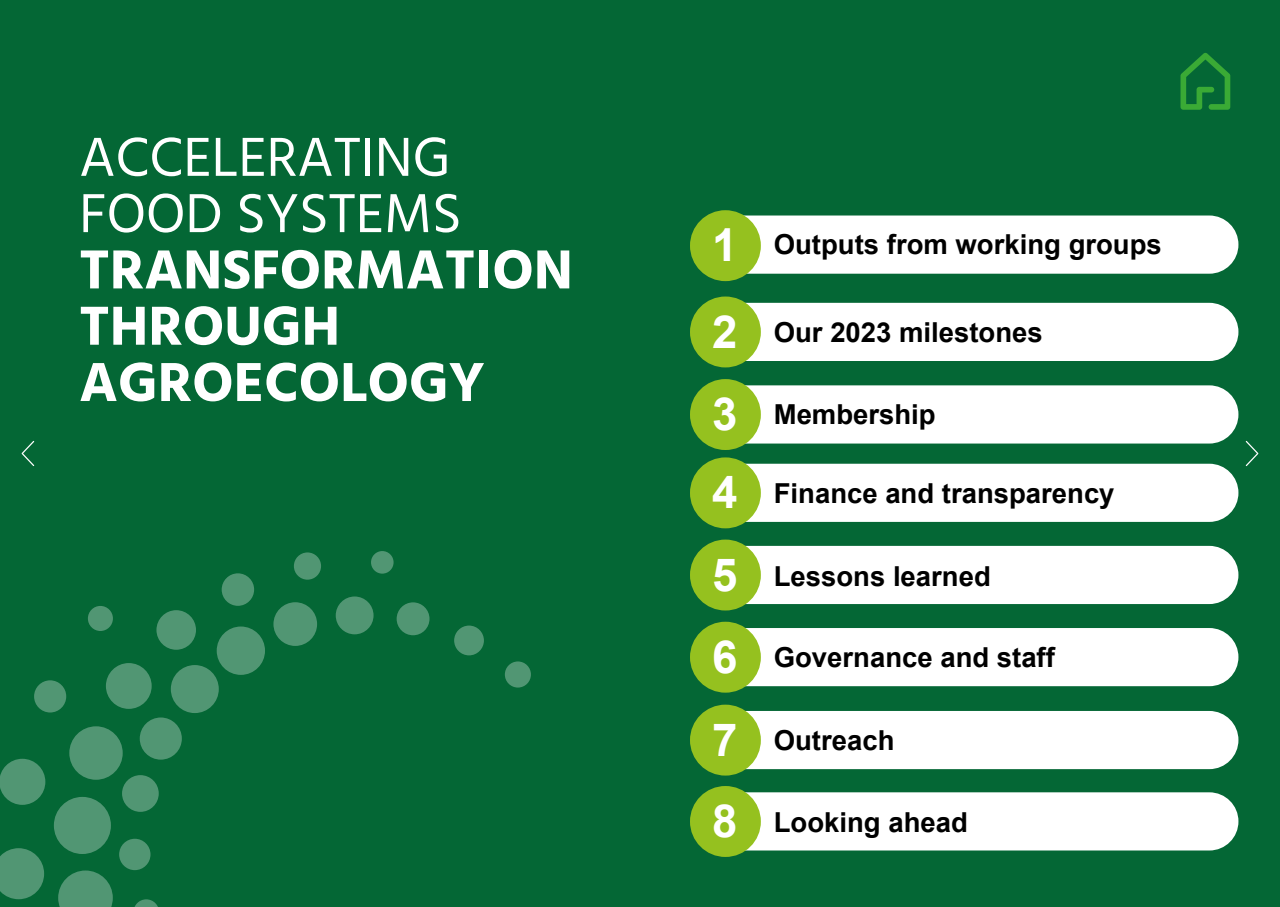
<style>
.page{position:relative;width:1280px;height:907px;background:#fff}
.page>*{position:absolute;margin:0;border:0;box-sizing:border-box;transform-origin:0 0}
.t1{font:700 56.25px/56.2px "Hind Guntur";color:#fff}
.t2{font:56.25px/56.2px "Hind Guntur";color:#fff}
.t3{font:700 45.56px/82.1px "Arial";color:#fff}
.t4{font:700 27.5px "Arial";color:#000}
.s1{font-size:45.56px;color:#fff}
</style>
<div class="page">
<div style="left:0;top:0;width:1280px;height:906px;background:#046735"></div>
<div style="left:707px;top:385px;width:531px;height:58px;background:#fff;border-radius:29px"></div>
<div style="left:707px;top:463px;width:531px;height:58px;background:#fff;border-radius:29px"></div>
<div style="left:707px;top:545px;width:531px;height:59px;background:#fff;border-radius:29px"></div>
<div style="left:707px;top:628px;width:531px;height:58px;background:#fff;border-radius:29px"></div>
<div style="left:707px;top:710px;width:531px;height:58px;background:#fff;border-radius:29px"></div>
<div style="left:707px;top:792px;width:531px;height:58px;background:#fff;border-radius:29px"></div>
<svg style="left:54px;top:551px;width:340px;height:54px;background:#0c6c3b"></svg>
<svg style="left:0;top:605px;width:581px;height:301px;background:#0f6e3e"></svg>
<div style="left:690px;top:379px;width:71px;height:71px;background:#95c11f;border-radius:50%"></div>
<div style="left:690px;top:457px;width:71px;height:71px;background:#95c11f;border-radius:50%"></div>
<div style="left:690px;top:539px;width:71px;height:71px;background:#95c11f;border-radius:50%"></div>
<div style="left:690px;top:621px;width:71px;height:71px;background:#95c11f;border-radius:50%"></div>
<div style="left:690px;top:704px;width:71px;height:71px;background:#95c11f;border-radius:50%"></div>
<div style="left:690px;top:785px;width:71px;height:71px;background:#95c11f;border-radius:50%"></div>
<div style="left:707px;top:303px;width:531px;height:58px;background:#fff;border-radius:29px"></div>
<div style="left:690px;top:296px;width:71px;height:71px;background:#95c11f;border-radius:50%"></div>
<div style="left:707px;top:215px;width:531px;height:58px;background:#fff;border-radius:29px"></div>
<div style="left:690px;top:210px;width:71px;height:71px;background:#95c11f;border-radius:50%"></div>
<svg style="left:20px;top:439px;width:15px;height:28px"></svg>
<svg style="left:1245px;top:439px;width:15px;height:28px"></svg>
<svg style="left:1181px;top:53px;width:49px;height:57px;background:#177f35"></svg>
<h1 class="t2" style="left:79px;top:128px;width:384px">ACCELERATING<br>FOOD SYSTEMS</h1>
<h1 class="t1" style="left:79px;top:241px;width:495px">TRANSFORMATION<br>THROUGH<br>AGROECOLOGY</h1>
<p class="t4" style="left:712px;top:226px;width:451px"><span class="s1">1</span> Outputs from working groups</p>
<p class="t4" style="left:712px;top:313px;width:332px"><span class="s1">2</span> Our 2023 milestones</p>
<h2 class="t3" style="left:712px;top:376px;width:27px;line-height:78.2px">3<br>4</h2>
<h2 class="t3" style="left:712px;top:535px;width:27px;text-align:justify">5<br>6<br>7<br>8</h2>
<p class="t4" style="left:774px;top:396px;width:163px">Membership</p>
<p class="t4" style="left:774px;top:475px;width:342px">Finance and transparency</p>
<p class="t4" style="left:774px;top:557px;width:219px">Lessons learned</p>
<p class="t4" style="left:774px;top:638px;width:283px">Governance and staff</p>
<p class="t4" style="left:774px;top:721px;width:122px">Outreach</p>
<p class="t4" style="left:774px;top:803px;width:196px">Looking ahead</p>
</div>
